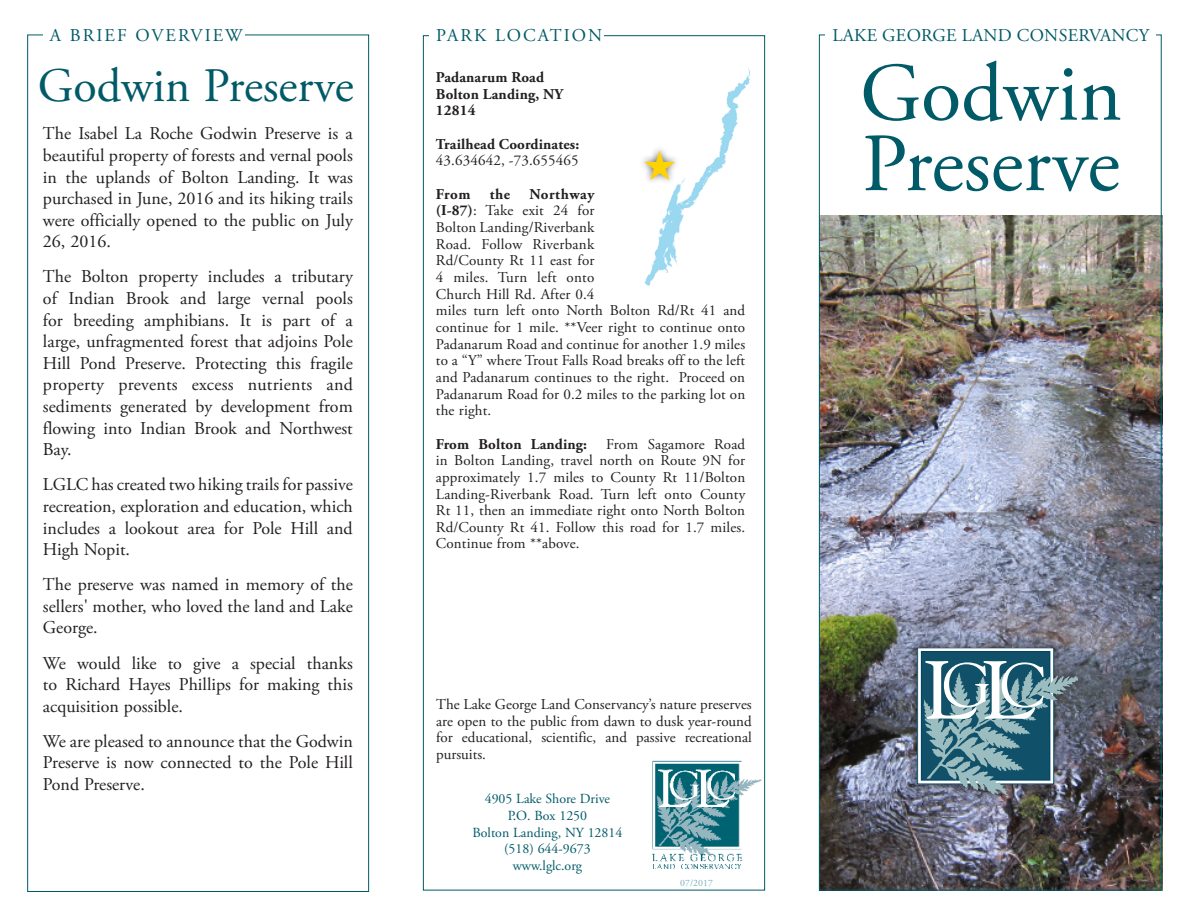
<style>
.page{position:relative;width:1188px;height:918px;background:#fff}
.page>*{position:absolute;margin:0;border:0;box-sizing:border-box;transform-origin:0 0}
.t1{font:82.5px/70.5px "Adobe Garamond Pro";letter-spacing:-.005em;color:#005a67}
.t2{font:48px "Adobe Garamond Pro";letter-spacing:-.005em;color:#005a67}
.t3{font:18px/21.6px "Adobe Garamond Pro";color:#231f20;text-align:justify}
.t4{font:18px "Adobe Garamond Pro";letter-spacing:.115em;color:#005a67}
.t5{font:18px "Adobe Garamond Pro";letter-spacing:.015em;color:#005a67}
.head{font:15px/16.6px "Adobe Garamond Pro";letter-spacing:.01em;color:#231f20;text-align:justify}
.head-2{font:700 15px/16.6px "Adobe Garamond Pro";letter-spacing:.01em;color:#231f20}
.t6{font:13.95px/16.6px "Adobe Garamond Pro";color:#005a67;text-align:center}
.t7{font:9.75px "Adobe Garamond Pro";letter-spacing:.015em;color:#78b0b7}
.s1{font-weight:400}
.s2{font-weight:700}
</style>
<div class="page">
<img style="left:821px;top:215px;width:342px;height:675px">
<div style="left:909px;top:640px;width:177px;height:163px;background:#231f20;opacity:.75"></div>
<svg style="left:919px;top:650px;width:133px;height:132px"></svg>
<div style="left:917px;top:648px;width:137px;height:136px;border:1px solid #115069"></div>
<div style="left:921px;top:652px;width:129px;height:128px;background:#115069"></div>
<div style="left:921px;top:651px;width:129px;height:129px;border:1px solid #00446a"></div>
<svg style="left:923px;top:661px;width:155px;height:135px"></svg>
<img style="left:652px;top:760px;width:110px;height:109px">
<img style="left:644px;top:68px;width:106px;height:218px">
<div style="left:639px;top:144px;width:43px;height:42px;background:#fff"></div>
<svg style="left:644px;top:150px;width:31px;height:30px"></svg>
<p class="t4" style="left:50px;top:24px;width:194px">A BRIEF OVERVIEW</p>
<p class="t2" style="left:38px;top:57px;width:317px">Godwin Preserve</p>
<p class="t3" style="left:43px;top:123px;width:311px">The Isabel La Roche Godwin Preserve is a beautiful property of forests and vernal pools in the uplands of Bolton Landing. It was purchased in June, 2016 and its hiking trails were officially opened to the public on July 26, 2016.</p>
<p class="t3" style="left:43px;top:267px;width:312px">The Bolton property includes a tributary of Indian Brook and large vernal pools for breeding amphibians. It is part of a large, unfragmented forest that adjoins Pole Hill Pond Preserve. Protecting this fragile property prevents excess nutrients and sediments generated by development from flowing into Indian Brook and Northwest Bay.</p>
<p class="t3" style="left:43px;top:474px;width:311px">LGLC has created two hiking trails for passive recreation, exploration and education, which includes a lookout area for Pole Hill and High Nopit.</p>
<p class="t3" style="left:43px;top:574px;width:311px">The preserve was named in memory of the sellers' mother, who loved the land and Lake George.</p>
<p class="t3" style="left:43px;top:653px;width:311px">We would like to give a special thanks to Richard Hayes Phillips for making this acquisition possible.</p>
<p class="t3" style="left:43px;top:731px;width:311px">We are pleased to announce that the Godwin Preserve is now connected to the Pole Hill Pond Preserve.</p>
<p class="t4" style="left:436px;top:24px;width:168px">PARK LOCATION</p>
<p class="head-2" style="left:436px;top:69px;width:110px">Padanarum Road</p>
<p class="head-2" style="left:436px;top:86px;width:129px">Bolton Landing, NY<br>12814</p>
<p class="head-2" style="left:436px;top:136px;width:145px">Trailhead Coordinates:<br><span class="s1">43.634642, -73.655465</span></p>
<p class="head-2" style="left:436px;top:186px;width:36px">From</p>
<p class="head-2" style="left:490px;top:186px;width:22px">the</p>
<p class="head" style="left:436px;top:186px;width:311px;text-align:left;text-indent:93px"><span class="s2">Northway<br>(I-87)</span>: Take exit 24 for<br>Bolton Landing/Riverbank<br>Road. Follow Riverbank<br>Rd/County Rt 11 east for<br>4 miles. Turn left onto<br>Church Hill Rd. After 0.4<br>miles turn left onto North Bolton Rd/Rt 41 and continue for 1 mile. **Veer right to continue onto<br>Padanarum Road and continue for another 1.9 miles to a “Y” where Trout Falls Road breaks off to the left and Padanarum continues to the right. Proceed on<br>Padanarum Road for 0.2 miles to the parking lot on the right.</p>
<p class="head-2" style="left:436px;top:436px;width:153px">From Bolton Landing:</p>
<p class="head" style="left:436px;top:436px;width:311px;text-indent:170px">From Sagamore Road in Bolton Landing, travel north on Route 9N for approximately 1.7 miles to County Rt 11/Bolton Landing-Riverbank Road. Turn left onto County Rt 11, then an immediate right onto North Bolton Rd/County Rt 41. Follow this road for 1.7 miles.<br>Continue from **above.</p>
<p class="head" style="left:436px;top:697px;width:317px">The Lake George Land Conservancy’s nature preserves are open to the public from dawn to dusk year-round for educational, scientific, and passive recreational pursuits.</p>
<p class="t6" style="left:485px;top:791px;width:127px">4905 Lake Shore Drive</p>
<p class="t6" style="left:508px;top:808px;width:81px">P.O. Box 1250</p>
<p class="t6" style="left:472px;top:824px;width:151px">Bolton Landing, NY 12814</p>
<p class="t6" style="left:504px;top:841px;width:88px">(518) 644-9673 www.lglc.org</p>
<p class="t7" style="left:680px;top:877px;width:35px">07/2017</p>
<p class="t5" style="left:832px;top:25px;width:318px">LAKE GEORGE LAND CONSERVANCY</p>
<p class="t1" style="left:860px;top:61px;width:264px">Godwin<br>Preserve</p>
</div>
